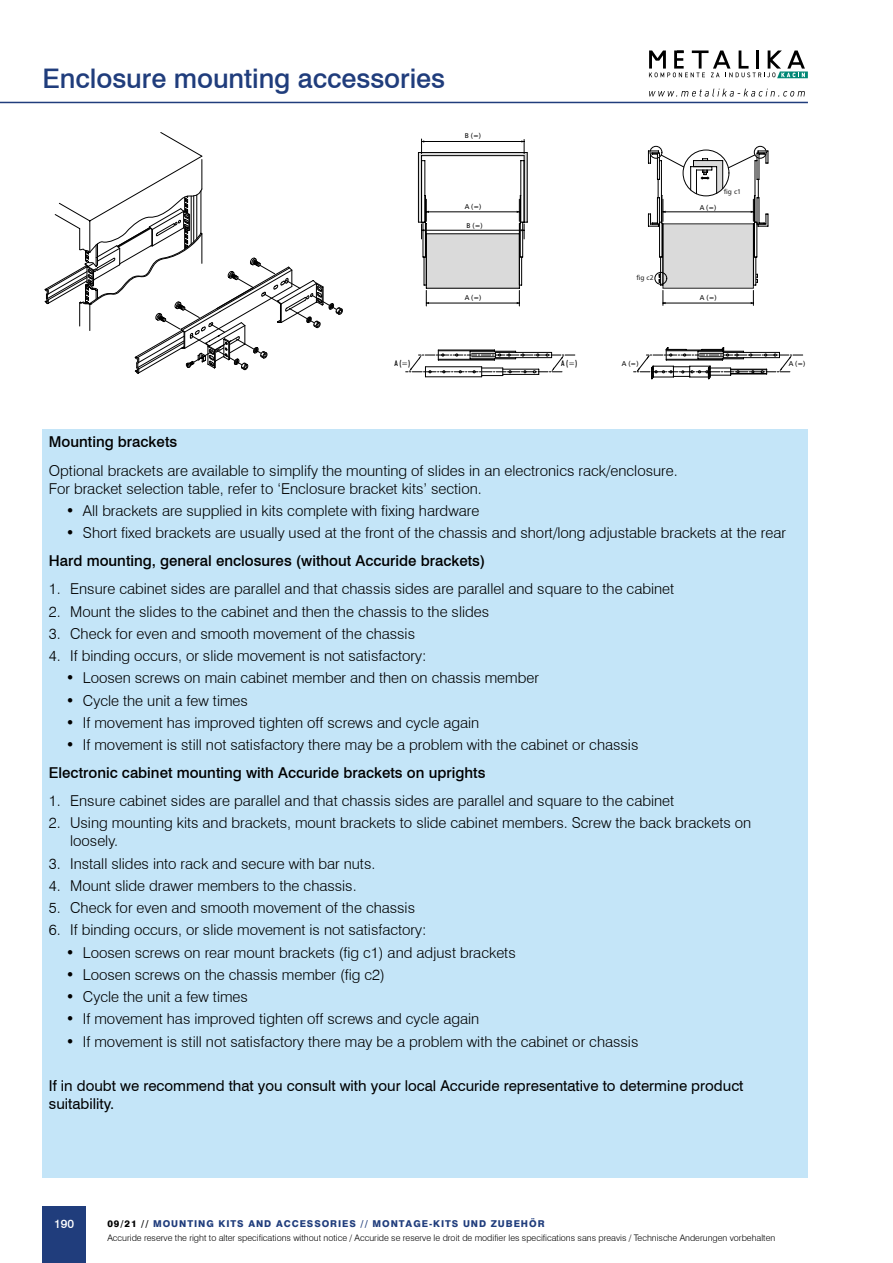
<style>
.page{position:relative;width:893px;height:1263px;background:#fff}
.page>*{position:absolute;margin:0;border:0;box-sizing:border-box;transform-origin:0 0}
.t1{font:500 27px "Swiss 721 BT";letter-spacing:-.005em;color:#203d7c}
.t2{font:300 15px/18px "Swiss 721 BT";color:#000}
.t3{font:500 15px "Swiss 721 BT";color:#000}
.t4{font:15px/18px "Swiss 721 BT";color:#000}
.t5{font:500 12px "Swiss 721 BT";color:#fff}
.t6{font:800 9.45px "Swiss 721 BT";letter-spacing:.1em;color:#203d7c}
.t7{font:300 9px "Swiss 721 BT";color:#000}
.t8{font:500 condensed 7.95px "Futura BT";color:#000}
.t9{font:6.9px "Humanist 777 BT Roman B";color:#000}
.t10{font:6.9px "Humanist 777 BT Roman B";color:#242424}
.s1{color:#000}
</style>
<div class="page">
<hr style="left:0;top:102px;width:808px;height:1px;background:#203d7c">
<div style="left:43px;top:1206px;width:43px;height:57px;background:#203d7c"></div>
<div style="left:43px;top:429px;width:765px;height:749px;background:#c4e5f8"></div>
<svg style="left:44px;top:132px;width:299px;height:242px"></svg>
<svg style="left:421px;top:160px;width:227px;height:196px"></svg>
<hr style="left:522px;top:222px;width:1px;height:35px;background:#000">
<hr style="left:520px;top:195px;width:1px;height:62px;background:#000">
<hr style="left:527px;top:153px;width:1px;height:69px;background:#000">
<hr style="left:426px;top:234px;width:1px;height:54px;background:#000">
<hr style="left:519px;top:234px;width:1px;height:54px;background:#000">
<hr style="left:426px;top:288px;width:93px;height:1px;background:#000">
<svg style="left:426px;top:290px;width:3px;height:16px"></svg>
<svg style="left:517px;top:257px;width:6px;height:49px"></svg>
<hr style="left:426px;top:303px;width:93px;height:1px;background:#000">
<svg style="left:418px;top:139px;width:109px;height:100px"></svg>
<hr style="left:422px;top:230px;width:102px;height:1px;background:#000">
<svg style="left:634px;top:347px;width:169px;height:32px"></svg>
<svg style="left:406px;top:350px;width:169px;height:27px"></svg>
<svg style="left:648px;top:146px;width:121px;height:160px"></svg>
<svg style="left:649px;top:50px;width:159px;height:28px"></svg>
<svg style="left:649px;top:89px;width:156px;height:8px"></svg>
<h1 class="t1" style="left:43px;top:62px;width:404px">Enclosure mounting accessories</h1>
<p class="t9" style="left:465px;top:133px;width:18px">B (=)</p>
<p class="t9" style="left:465px;top:204px;width:18px">A (=)</p>
<p class="t9" style="left:467px;top:223px;width:18px">B (=)</p>
<p class="t9" style="left:465px;top:295px;width:18px">A (=)</p>
<p class="t8" style="left:394px;top:359px;width:17px">A (=)</p>
<p class="t8" style="left:561px;top:359px;width:17px">A (=)</p>
<p class="t10" style="left:724px;top:189px;width:19px">fig c1</p>
<p class="t10" style="left:636px;top:275px;width:19px">fig c2</p>
<p class="t9" style="left:700px;top:205px;width:18px">A (=)</p>
<p class="t9" style="left:700px;top:295px;width:18px">A (=)</p>
<p class="t9" style="left:622px;top:361px;width:18px">A (=)</p>
<p class="t9" style="left:789px;top:361px;width:18px">A (=)</p>
<p class="t3" style="left:49px;top:433px;width:130px">Mounting brackets</p>
<p class="t2" style="left:49px;top:461px;width:630px">Optional brackets are available to simplify the mounting of slides in an electronics rack/enclosure.<br>For bracket selection table, refer to ‘Enclosure bracket kits’ section.</p>
<p class="t2" style="left:66px;top:502px;width:415px">• All brackets are supplied in kits complete with fixing hardware</p>
<p class="t2" style="left:66px;top:524px;width:722px">• Short fixed brackets are usually used at the front of the chassis and short/long adjustable brackets at the rear</p>
<p class="t3" style="left:49px;top:551px;width:438px">Hard mounting, general enclosures (without Accuride brackets)</p>
<p class="t2" style="left:49px;top:580px;width:627px">1. Ensure cabinet sides are parallel and that chassis sides are parallel and square to the cabinet</p>
<p class="t2" style="left:49px;top:602px;width:442px">2. Mount the slides to the cabinet and then the chassis to the slides</p>
<p class="t2" style="left:49px;top:624px;width:368px">3. Check for even and smooth movement of the chassis</p>
<p class="t2" style="left:49px;top:647px;width:379px">4. If binding occurs, or slide movement is not satisfactory:</p>
<p class="t2" style="left:66px;top:669px;width:475px">• Loosen screws on main cabinet member and then on chassis member</p>
<p class="t2" style="left:66px;top:691px;width:183px">• Cycle the unit a few times</p>
<p class="t2" style="left:66px;top:713px;width:415px">• If movement has improved tighten off screws and cycle again</p>
<p class="t2" style="left:66px;top:736px;width:574px">• If movement is still not satisfactory there may be a problem with the cabinet or chassis</p>
<p class="t3" style="left:49px;top:763px;width:438px">Electronic cabinet mounting with Accuride brackets on uprights</p>
<p class="t2" style="left:49px;top:792px;width:627px">1. Ensure cabinet sides are parallel and that chassis sides are parallel and square to the cabinet</p>
<p class="t2" style="left:70px;top:814px;width:683px;text-indent:-21px">2. Using mounting kits and brackets, mount brackets to slide cabinet members. Screw the back brackets on loosely.</p>
<p class="t2" style="left:49px;top:854px;width:328px">3. Install slides into rack and secure with bar nuts.</p>
<p class="t2" style="left:49px;top:876px;width:309px">4. Mount slide drawer members to the chassis.</p>
<p class="t2" style="left:49px;top:899px;width:368px">5. Check for even and smooth movement of the chassis</p>
<p class="t2" style="left:49px;top:921px;width:379px">6. If binding occurs, or slide movement is not satisfactory:</p>
<p class="t2" style="left:66px;top:943px;width:451px">• Loosen screws on rear mount brackets (fig c1) and adjust brackets</p>
<p class="t2" style="left:66px;top:965px;width:321px">• Loosen screws on the chassis member (fig c2)</p>
<p class="t2" style="left:66px;top:988px;width:183px">• Cycle the unit a few times</p>
<p class="t2" style="left:66px;top:1010px;width:415px">• If movement has improved tighten off screws and cycle again</p>
<p class="t2" style="left:66px;top:1032px;width:574px">• If movement is still not satisfactory there may be a problem with the cabinet or chassis</p>
<p class="t4" style="left:49px;top:1076px;width:696px">If in doubt we recommend that you consult with your local Accuride representative to determine product suitability.</p>
<p class="t5" style="left:54px;top:1217px;width:22px">190</p>
<p class="t6" style="left:107px;top:1218px;width:439px"><span class="s1">09/21 //</span> MOUNTING KITS AND ACCESSORIES // MONTAGE-KITS UND ZUBEHÖR</p>
<p class="t7" style="left:107px;top:1232px;width:669px">Accuride reserve the right to alter specifications without notice / Accuride se reserve le droit de modifier les specifications sans preavis / Technische Anderungen vorbehalten</p>
</div>
